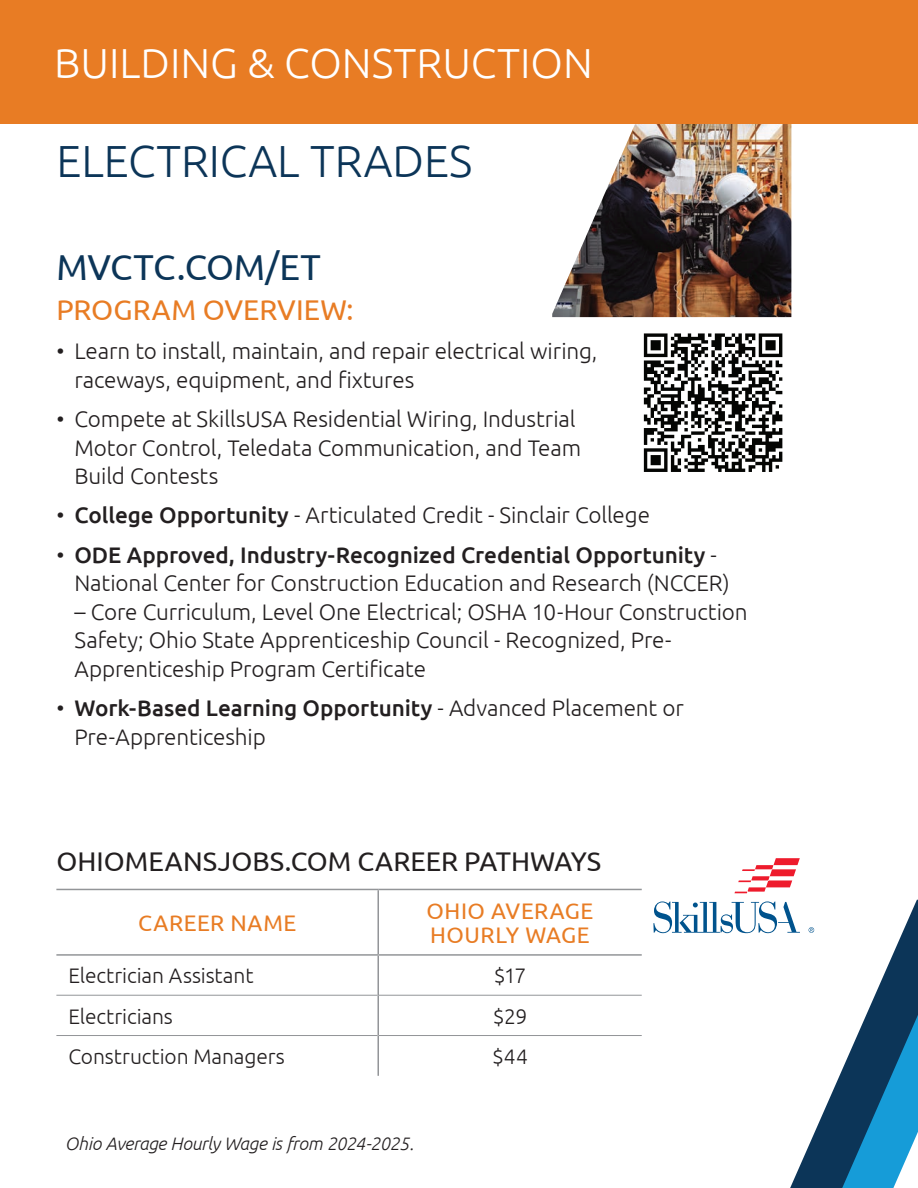
<style>
.page{position:relative;width:918px;height:1188px;background:#fff}
.page>*{position:absolute;margin:0;border:0;box-sizing:border-box;transform-origin:0 0}
.t1{font:300 45px "Ubuntu";color:#0c3558}
.t2{font:300 42px "Ubuntu";color:#fff}
.t3{font:36px "Ubuntu";letter-spacing:-.01em;color:#0c3558}
.t4{font:28.5px "Ubuntu";letter-spacing:.005em;color:#e87c24}
.t5{font:27px "Ubuntu";color:#231f20}
.t6{font:300 22.5px/28.5px "Ubuntu";letter-spacing:-.005em;color:#231f20}
.t7{font:22.5px/24px "Ubuntu";letter-spacing:.025em;color:#e87c24}
.t8{font:300 21px "Ubuntu";letter-spacing:-.005em;color:#231f20}
.t9{font:italic 300 18px "Ubuntu";letter-spacing:-.015em;color:#231f20}
.s1{font-weight:500}
</style>
<div class="page">
<img style="left:552px;top:124px;width:239px;height:193px">
<svg style="left:644px;top:333px;width:138px;height:139px"></svg>
<hr style="left:56px;top:995px;width:321px;height:1px;background:#939598">
<hr style="left:379px;top:995px;width:263px;height:1px;background:#939598">
<hr style="left:56px;top:1035px;width:321px;height:1px;background:#939598">
<hr style="left:379px;top:1035px;width:263px;height:1px;background:#939598">
<hr style="left:56px;top:954px;width:322px;height:2px;background:#939598">
<hr style="left:378px;top:954px;width:264px;height:2px;background:#939598">
<hr style="left:377px;top:956px;width:2px;height:39px;background:#939598">
<hr style="left:377px;top:995px;width:2px;height:41px;background:#939598">
<hr style="left:377px;top:1036px;width:2px;height:40px;background:#939598">
<hr style="left:56px;top:889px;width:322px;height:1px;background:#939598">
<hr style="left:378px;top:889px;width:264px;height:1px;background:#939598">
<hr style="left:377px;top:890px;width:2px;height:64px;background:#939598">
<svg style="left:734px;top:858px;width:66px;height:35px"></svg>
<svg style="left:653px;top:900px;width:265px;height:288px"></svg>
<div style="left:0;top:0;width:918px;height:124px;background:#e87c24"></div>
<h2 class="t2" style="left:54px;top:38px;width:540px">BUILDING &amp; CONSTRUCTION</h2>
<h1 class="t1" style="left:56px;top:134px;width:418px">ELECTRICAL TRADES</h1>
<h3 class="t3" style="left:56px;top:245px;width:266px">MVCTC.COM/ET</h3>
<p class="t4" style="left:56px;top:293px;width:299px">PROGRAM OVERVIEW:</p>
<p class="t6" style="left:74px;top:336px;width:525px;text-indent:-18px">• Learn to install, maintain, and repair electrical wiring, raceways, equipment, and fixtures</p>
<p class="t6" style="left:74px;top:404px;width:508px;text-indent:-18px">• Compete at SkillsUSA Residential Wiring, Industrial<br>Motor Control, Teledata Communication, and Team<br>Build Contests</p>
<p class="t6" style="left:56px;top:501px;width:595px">• <span class="s1">College Opportunity</span> - Articulated Credit - Sinclair College</p>
<p class="t6" style="left:74px;top:540px;width:657px;text-indent:-18px">• <span class="s1">ODE Approved, Industry-Recognized Credential Opportunity</span> -<br>National Center for Construction Education and Research (NCCER)</p>
<p class="t6" style="left:74px;top:597px;width:675px">– Core Curriculum, Level One Electrical; OSHA 10-Hour Construction<br>Safety; Ohio State Apprenticeship Council - Recognized, Pre-<br>Apprenticeship Program Certificate</p>
<p class="t6" style="left:74px;top:693px;width:611px;text-indent:-18px">• <span class="s1">Work-Based Learning Opportunity</span> - Advanced Placement or<br>Pre-Apprenticeship</p>
<p class="t5" style="left:56px;top:845px;width:546px">OHIOMEANSJOBS.COM CAREER PATHWAYS</p>
<p class="t7" style="left:138px;top:910px;width:160px">CAREER NAME</p>
<p class="t7" style="left:427px;top:898px;width:168px">OHIO AVERAGE<br>HOURLY WAGE</p>
<p class="t8" style="left:68px;top:963px;width:187px">Electrician Assistant</p>
<p class="t8" style="left:494px;top:963px;width:34px">$17</p>
<p class="t8" style="left:68px;top:1003px;width:106px">Electricians</p>
<p class="t8" style="left:493px;top:1003px;width:36px">$29</p>
<p class="t8" style="left:68px;top:1044px;width:218px">Construction Managers</p>
<p class="t8" style="left:492px;top:1044px;width:37px">$44</p>
<p class="t9" style="left:65px;top:1132px;width:351px">Ohio Average Hourly Wage is from 2024-2025.</p>
</div>
